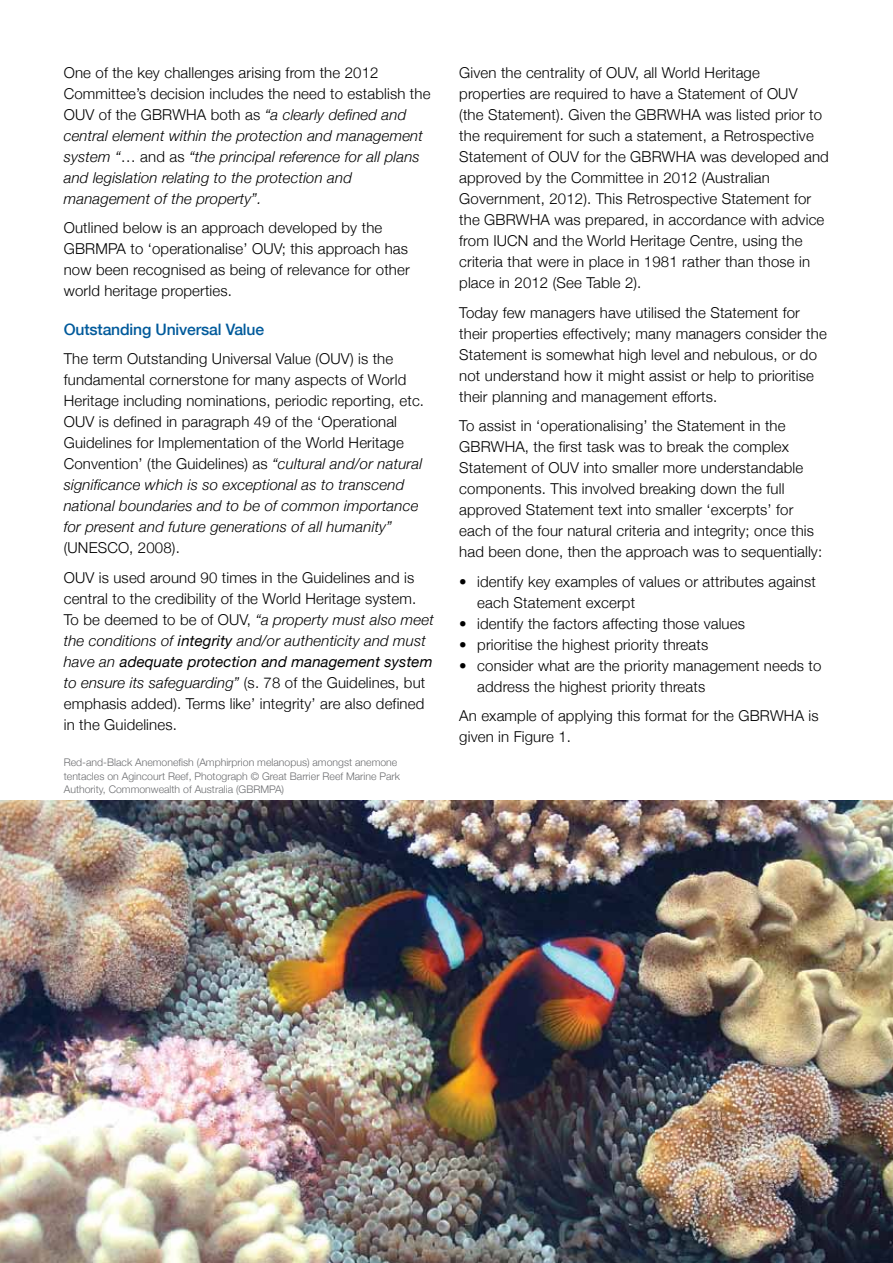
<style>
.page{position:relative;width:893px;height:1263px;background:#fff}
.page>*{position:absolute;margin:0;border:0;box-sizing:border-box;transform-origin:0 0}
.t1{font:500 15.75px "Helvetica Neue";letter-spacing:-.01em;color:#005a9b}
.t2{font:300 15px/21px "Helvetica Neue";letter-spacing:.01em;color:#000}
.t3{font:italic 300 15px/21px "Helvetica Neue";letter-spacing:.01em;color:#000}
.t4{font:300 10.5px/13.5px "Helvetica Neue";color:#6d6e71}
.s1{font-style:normal}
.s2{font-style:italic}
.s3{font-weight:400;font-style:italic}
</style>
<div class="page">
<img style="left:0;top:801px;width:893px;height:462px">
<p class="t3" style="left:64px;top:62px;width:368px"><span class="s1">One of the key challenges arising from the 2012<br>Committee’s decision includes the need to establish the OUV of the GBRWHA both as</span> “a clearly defined and central element within the protection and management system “<span class="s1">… and as</span> “the principal reference for all plans and legislation relating to the protection and management of the property”.</p>
<p class="t2" style="left:64px;top:217px;width:347px">Outlined below is an approach developed by the GBRMPA to ‘operationalise’ OUV; this approach has now been recognised as being of relevance for other world heritage properties.</p>
<p class="t1" style="left:64px;top:319px;width:202px">Outstanding Universal Value</p>
<p class="t2" style="left:64px;top:348px;width:362px">The term Outstanding Universal Value (OUV) is the fundamental cornerstone for many aspects of World Heritage including nominations, periodic reporting, etc.<br>OUV is defined in paragraph 49 of the ‘Operational Guidelines for Implementation of the World Heritage Convention’ (the Guidelines) as <span class="s2">“cultural and/or natural significance which is so exceptional as to transcend national boundaries and to be of common importance for present and future generations of all humanity”</span></p>
<p class="t2" style="left:64px;top:533px;width:352px;line-height:29.5px">(UNESCO, 2008).<br>OUV is used around 90 times in the Guidelines and is</p>
<p class="t2" style="left:64px;top:587px;width:371px">central to the credibility of the World Heritage system.<br>To be deemed to be of OUV, <span class="s2">“a property must also meet the conditions of</span> <span class="s3">integrity</span> <span class="s2">and/or authenticity and must have an</span> <span class="s3">adequate protection and management system </span><span class="s2">to ensure its safeguarding”</span> (s. 78 of the Guidelines, but emphasis added). Terms like’ integrity’ are also defined in the Guidelines.</p>
<p class="t4" style="left:64px;top:755px;width:338px">Red-and-Black Anemonefish (Amphirprion melanopus) amongst anemone tentacles on Agincourt Reef, Photograph © Great Barrier Reef Marine Park<br>Authority, Commonwealth of Australia (GBRMPA)</p>
<p class="t2" style="left:459px;top:62px;width:371px">Given the centrality of OUV, all World Heritage properties are required to have a Statement of OUV<br>(the Statement). Given the GBRWHA was listed prior to the requirement for such a statement, a Retrospective Statement of OUV for the GBRWHA was developed and approved by the Committee in 2012 (Australian Government, 2012). This Retrospective Statement for the GBRWHA was prepared, in accordance with advice from IUCN and the World Heritage Centre, using the criteria that were in place in 1981 rather than those in place in 2012 (See Table 2).</p>
<p class="t2" style="left:459px;top:302px;width:369px">Today few managers have utilised the Statement for their properties effectively; many managers consider the Statement is somewhat high level and nebulous, or do not understand how it might assist or help to prioritise their planning and management efforts.</p>
<p class="t2" style="left:459px;top:415px;width:364px">To assist in ‘operationalising’ the Statement in the GBRWHA, the first task was to break the complex Statement of OUV into smaller more understandable components. This involved breaking down the full approved Statement text into smaller ‘excerpts’ for each of the four natural criteria and integrity; once this had been done, then the approach was to sequentially:</p>
<p class="t2" style="left:477px;top:571px;width:340px;text-indent:-18px">• identify key examples of values or attributes against each Statement excerpt</p>
<p class="t2" style="left:459px;top:613px;width:287px">• identify the factors affecting those values</p>
<p class="t2" style="left:459px;top:634px;width:250px">• prioritise the highest priority threats</p>
<p class="t2" style="left:477px;top:655px;width:346px;text-indent:-18px">• consider what are the priority management needs to address the highest priority threats</p>
<p class="t2" style="left:459px;top:705px;width:361px">An example of applying this format for the GBRWHA is given in Figure 1.</p>
</div>
